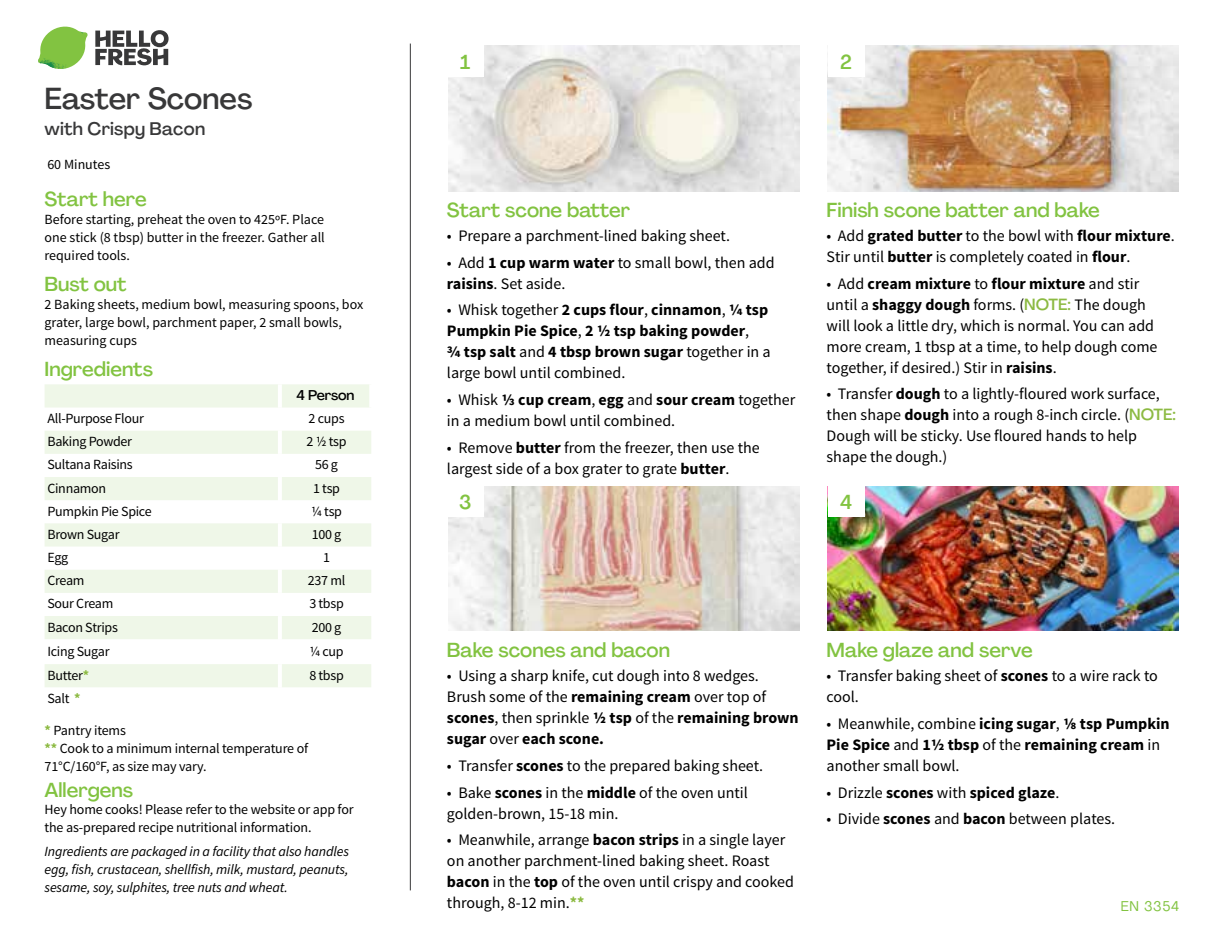
<style>
.page{position:relative;width:1224px;height:936px;background:#fff}
.page>*{position:absolute;margin:0;border:0;box-sizing:border-box;transform-origin:0 0}
.t1{font:500 30px "Agrandir";color:#383839}
.t2{font:500 20px "Agrandir";color:#82c341}
.t3{font:500 18px "Agrandir";letter-spacing:.01em;color:#383839}
.t4{font:16px/21px "Source Sans Pro";color:#000}
.t5{font:700 16px/21px "Source Sans Pro";color:#000}
.t6{font:14px/18px "Source Sans Pro";letter-spacing:-.01em;color:#000}
.t7{font:italic 14px/18px "Source Sans Pro";letter-spacing:-.01em;color:#000;text-align:justify}
.t8{font:500 14px "Agrandir";letter-spacing:-.01em;color:#000}
.t9{font:14px "Agrandir";letter-spacing:.05em;color:#82c341}
.s1{font-weight:700;color:#8cba42}
.s2{font-weight:700}
.s3{font-weight:400}
.s4{font-family:"Agrandir";font-weight:500;color:#8cba42}
</style>
<div class="page">
<svg style="left:95px;top:30px;width:74px;height:35px"></svg>
<svg style="left:41px;top:27px;width:45px;height:28px"></svg>
<img style="left:65px;top:27px;width:23px;height:18px">
<img style="left:40px;top:43px;width:43px;height:8px">
<img style="left:38px;top:46px;width:43px;height:23px">
<img style="left:64px;top:51px;width:19px;height:18px">
<hr style="left:410px;top:44px;width:1px;height:846px;background:#383839">
<svg style="left:45px;top:384px;width:326px;height:303px;fill:#eff7e8"></svg>
<hr style="left:278px;top:384px;width:4px;height:24px;background:#fff">
<hr style="left:369px;top:384px;width:4px;height:24px;background:#fff">
<hr style="left:278px;top:408px;width:4px;height:23px;background:#fff">
<hr style="left:278px;top:431px;width:4px;height:23px;background:#fff">
<hr style="left:278px;top:454px;width:4px;height:23px;background:#fff">
<hr style="left:278px;top:477px;width:4px;height:23px;background:#fff">
<hr style="left:278px;top:500px;width:4px;height:23px;background:#fff">
<hr style="left:278px;top:523px;width:4px;height:24px;background:#fff">
<hr style="left:278px;top:547px;width:4px;height:23px;background:#fff">
<hr style="left:278px;top:570px;width:4px;height:23px;background:#fff">
<hr style="left:278px;top:593px;width:4px;height:23px;background:#fff">
<hr style="left:278px;top:616px;width:4px;height:23px;background:#fff">
<hr style="left:278px;top:639px;width:4px;height:25px;background:#fff">
<hr style="left:278px;top:664px;width:4px;height:23px;background:#fff">
<img style="left:448px;top:46px;width:351px;height:145px">
<img style="left:448px;top:486px;width:351px;height:145px">
<img style="left:828px;top:46px;width:351px;height:145px">
<img style="left:828px;top:486px;width:351px;height:145px">
<div style="left:447px;top:46px;width:37px;height:31px;background:#fff"></div>
<div style="left:447px;top:486px;width:37px;height:31px;background:#fff"></div>
<div style="left:828px;top:46px;width:36px;height:31px;background:#fff"></div>
<div style="left:828px;top:486px;width:36px;height:31px;background:#fff"></div>
<h1 class="t1" style="left:45px;top:80px;width:209px">Easter Scones</h1>
<p class="t3" style="left:45px;top:118px;width:162px">with Crispy Bacon</p>
<p class="t6" style="left:47px;top:156px;width:64px">60 Minutes</p>
<p class="t2" style="left:45px;top:187px;width:104px">Start here</p>
<p class="t6" style="left:45px;top:211px;width:282px;text-align:justify">Before starting, preheat the oven to 425ºF. Place one stick (8 tbsp) butter in the freezer. Gather all required tools.</p>
<p class="t2" style="left:45px;top:272px;width:84px">Bust out</p>
<p class="t6" style="left:45px;top:296px;width:320px">2 Baking sheets, medium bowl, measuring spoons, box grater, large bowl, parchment paper, 2 small bowls, measuring cups</p>
<p class="t2" style="left:45px;top:357px;width:110px">Ingredients</p>
<p class="t8" style="left:297px;top:387px;width:59px">4 Person</p>
<p class="t6" style="left:47px;top:410px;width:98px">All-Purpose Flour</p>
<p class="t6" style="left:309px;top:410px;width:37px">2 cups</p>
<p class="t6" style="left:47px;top:433px;width:86px">Baking Powder</p>
<p class="t6" style="left:307px;top:433px;width:42px">2 1/2 tsp</p>
<p class="t6" style="left:47px;top:456px;width:87px">Sultana Raisins</p>
<p class="t6" style="left:315px;top:456px;width:24px">56 g</p>
<p class="t6" style="left:47px;top:479px;width:60px">Cinnamon</p>
<p class="t6" style="left:313px;top:479px;width:28px">1 tsp</p>
<p class="t6" style="left:47px;top:502px;width:106px">Pumpkin Pie Spice</p>
<p class="t6" style="left:311px;top:502px;width:32px">1/4 tsp</p>
<p class="t6" style="left:47px;top:526px;width:74px">Brown Sugar</p>
<p class="t6" style="left:312px;top:526px;width:31px">100 g</p>
<p class="t6" style="left:47px;top:549px;width:22px">Egg</p>
<p class="t6" style="left:323px;top:549px;width:8px">1</p>
<p class="t6" style="left:47px;top:572px;width:39px">Cream</p>
<p class="t6" style="left:308px;top:572px;width:39px">237 ml</p>
<p class="t6" style="left:47px;top:595px;width:68px">Sour Cream</p>
<p class="t6" style="left:309px;top:595px;width:36px">3 tbsp</p>
<p class="t6" style="left:47px;top:618px;width:72px">Bacon Strips</p>
<p class="t6" style="left:312px;top:618px;width:31px">200 g</p>
<p class="t6" style="left:47px;top:642px;width:64px">Icing Sugar</p>
<p class="t6" style="left:309px;top:642px;width:36px">1/4 cup</p>
<p class="t6" style="left:47px;top:666px;width:43px">Butter<span class="s1">*</span></p>
<p class="t6" style="left:309px;top:666px;width:36px">8 tbsp</p>
<p class="t6" style="left:47px;top:690px;width:35px">Salt <span class="s1">*</span></p>
<p class="t6" style="left:45px;top:722px;width:265px"><span class="s1">*</span> Pantry items<br><span class="s1">**</span> Cook to a minimum internal temperature of<br>71°C/160°F, as size may vary.</p>
<p class="t2" style="left:45px;top:777px;width:90px">Allergens</p>
<p class="t6" style="left:45px;top:801px;width:311px">Hey home cooks! Please refer to the website or app for the as-prepared recipe nutritional information.</p>
<p class="t7" style="left:45px;top:843px;width:306px">Ingredients are packaged in a facility that also handles egg, fish, crustacean, shellfish, milk, mustard, peanuts, sesame, soy, sulphites, tree nuts and wheat.</p>
<p class="t2" style="left:460px;top:50px;width:12px">1</p>
<p class="t2" style="left:840px;top:50px;width:13px">2</p>
<p class="t2" style="left:447px;top:197px;width:185px">Start scone batter</p>
<p class="t4" style="left:447px;top:225px;width:285px">• Prepare a parchment-lined baking sheet.</p>
<p class="t4" style="left:447px;top:252px;width:329px">• Add <span class="s2">1 cup warm water</span> to small bowl, then add <span class="s2">raisins</span>. Set aside.</p>
<p class="t5" style="left:447px;top:300px;width:325px"><span class="s3">• Whisk together</span> 2 cups flour<span class="s3">,</span> cinnamon<span class="s3">,</span> 1/4 tsp Pumpkin Pie Spice<span class="s3">,</span> 2 1/2 tsp baking powder<span class="s3">,<br></span>3/4 tsp salt <span class="s3">and</span> 4 tbsp brown sugar <span class="s3">together in a large bowl until combined.</span></p>
<p class="t4" style="left:447px;top:389px;width:350px">• Whisk <span class="s2">1/3 cup cream</span>, <span class="s2">egg</span> and <span class="s2">sour cream</span> together in a medium bowl until combined.</p>
<p class="t4" style="left:447px;top:437px;width:314px">• Remove <span class="s2">butter</span> from the freezer, then use the largest side of a box grater to grate <span class="s2">butter</span>.</p>
<p class="t2" style="left:459px;top:489px;width:14px">3</p>
<p class="t2" style="left:827px;top:197px;width:275px">Finish scone batter and bake</p>
<p class="t4" style="left:827px;top:225px;width:350px">• Add <span class="s2">grated butter</span> to the bowl with <span class="s2">flour mixture</span>.<br>Stir until <span class="s2">butter</span> is completely coated in <span class="s2">flour</span>.</p>
<p class="t4" style="left:827px;top:273px;width:332px">• Add <span class="s2">cream mixture</span> to <span class="s2">flour mixture</span> and stir until a <span class="s2">shaggy dough</span> forms. (<span class="s4">NOTE:</span> The dough will look a little dry, which is normal. You can add more cream, 1 tbsp at a time, to help dough come together, if desired.) Stir in <span class="s2">raisins</span>.</p>
<p class="t4" style="left:827px;top:384px;width:351px">• Transfer <span class="s2">dough</span> to a lightly-floured work surface, then shape <span class="s2">dough</span> into a rough 8-inch circle. (<span class="s4">NOTE:<br></span>Dough will be sticky. Use floured hands to help shape the dough.)</p>
<p class="t2" style="left:840px;top:489px;width:14px">4</p>
<p class="t2" style="left:447px;top:638px;width:225px">Bake scones and bacon</p>
<p class="t4" style="left:447px;top:666px;width:353px">• Using a sharp knife, cut dough into 8 wedges.<br>Brush some of the <span class="s2">remaining cream</span> over top of <span class="s2">scones</span>, then sprinkle <span class="s2">1/2 tsp</span> of the <span class="s2">remaining brown sugar</span> over <span class="s2">each scone.</span></p>
<p class="t4" style="left:447px;top:755px;width:318px">• Transfer <span class="s2">scones</span> to the prepared baking sheet.</p>
<p class="t4" style="left:447px;top:782px;width:302px">• Bake <span class="s2">scones</span> in the <span class="s2">middle</span> of the oven until golden-brown, 15-18 min.</p>
<p class="t4" style="left:447px;top:830px;width:349px">• Meanwhile, arrange <span class="s2">bacon strips</span> in a single layer on another parchment-lined baking sheet. Roast <span class="s2">bacon</span> in the <span class="s2">top</span> of the oven until crispy and cooked through, 8-12 min.<span class="s1">**</span></p>
<p class="t2" style="left:827px;top:638px;width:208px">Make glaze and serve</p>
<p class="t4" style="left:827px;top:666px;width:333px">• Transfer baking sheet of <span class="s2">scones</span> to a wire rack to cool.</p>
<p class="t5" style="left:827px;top:714px;width:345px"><span class="s3">• Meanwhile, combine</span> icing sugar<span class="s3">,</span> 1/8 tsp Pumpkin<br>Pie Spice <span class="s3">and</span> 11/2 tbsp <span class="s3">of the</span> remaining cream <span class="s3">in another small bowl.</span></p>
<p class="t5" style="left:827px;top:782px;width:234px"><span class="s3">• Drizzle</span> scones <span class="s3">with</span> spiced glaze<span class="s3">.</span></p>
<p class="t4" style="left:827px;top:809px;width:290px">• Divide <span class="s2">scones</span> and <span class="s2">bacon</span> between plates.</p>
<p class="t9" style="left:1121px;top:897px;width:60px">EN 3354</p>
</div>
